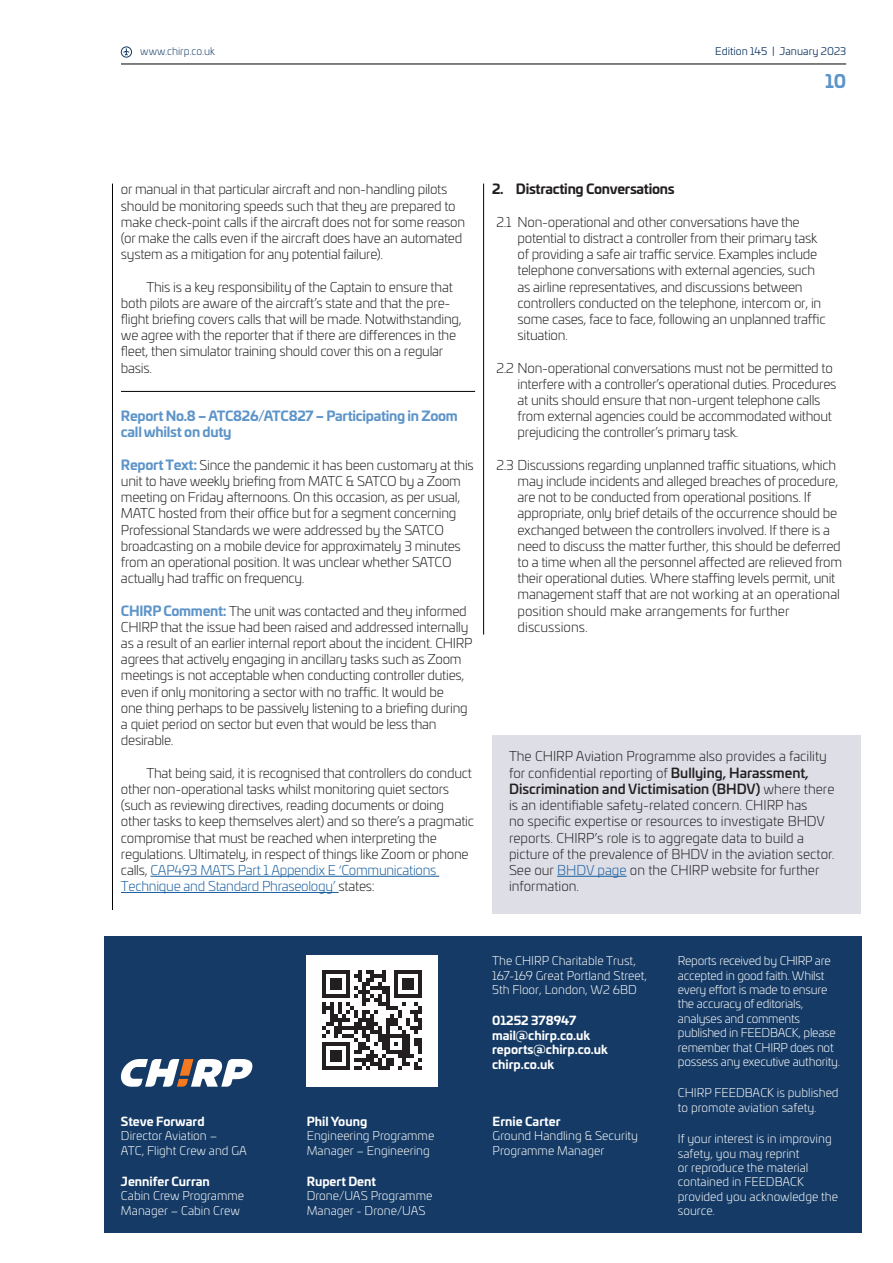
<style>
.page{position:relative;width:893px;height:1263px;background:#fff}
.page>*{position:absolute;margin:0;border:0;box-sizing:border-box;transform-origin:0 0}
.t1{font:700 18px "Univia Pro";color:#5d94c9}
.Body_Copy{font:300 13.5px/16.2px "Univia Pro";letter-spacing:-.02em;color:#231f20}
.Body_Copy_No_Indent{font:300 13.5px/16.2px "Univia Pro";letter-spacing:-.02em;color:#231f20}
.Comments_Body_Copy{font:300 13.5px/16.2px "Univia Pro";color:#231f20}
.Heading_2{font:700 13.5px/16.2px "Univia Pro";letter-spacing:-.02em;color:#5d94c9}
.Body_Copy_No_Indent-2{font:700 13.5px "Univia Pro";letter-spacing:-.02em;color:#231f20}
.t2{font:300 12px/14.4px "Univia Pro";color:#fff}
.t3{font:300 12px/14.4px "Univia Pro";letter-spacing:-.02em;color:#fff}
.t4{font:700 12px/14.4px "Univia Pro";color:#fff}
.t5{font:10.5px "Univia Pro";color:#143a65}
.t6{font:300 10.5px "Univia Pro";color:#143a65}
.s1{font-weight:700;color:#5d94c9}
.s2{color:#175d9e}
.s3{font-weight:500}
.s4{font-weight:700}
</style>
<div class="page">
<hr style="left:121px;top:64px;width:725px;height:1px;background:#010203">
<svg style="left:121px;top:46px;width:11px;height:12px"></svg>
<hr style="left:112px;top:184px;width:1px;height:726px;background:#010203">
<hr style="left:150px;top:876px;width:289px;height:1px;background:#175d9e">
<hr style="left:121px;top:892px;width:218px;height:1px;background:#175d9e">
<hr style="left:483px;top:184px;width:1px;height:451px;background:#010203">
<div style="left:492px;top:736px;width:369px;height:178px;background:#dddee6"></div>
<hr style="left:557px;top:876px;width:70px;height:1px;background:#175d9e">
<div style="left:104px;top:936px;width:757px;height:297px;background:#143a65"></div>
<svg style="left:120px;top:1059px;width:133px;height:28px"></svg>
<div style="left:307px;top:955px;width:131px;height:132px;background:#fff"></div>
<svg style="left:322px;top:970px;width:100px;height:99px"></svg>
<hr style="left:121px;top:391px;width:354px;height:1px;background:#010203">
<p class="t6" style="left:140px;top:44px;width:76px">www.chirp.co.uk</p>
<p class="t5" style="left:715px;top:44px;width:132px">Edition 145 | January 2023</p>
<h1 class="t1" style="left:825px;top:67px;width:23px">10</h1>
<p class="Body_Copy" style="left:121px;top:181px;width:346px">or manual in that particular aircraft and non-handling pilots should be monitoring speeds such that they are prepared to make check-point calls if the aircraft does not for some reason (or make the calls even if the aircraft does have an automated system as a mitigation for any potential failure).</p>
<p class="Body_Copy" style="left:121px;top:278px;width:342px;text-indent:26px">This is a key responsibility of the Captain to ensure that both pilots are aware of the aircraft’s state and that the pre&shy;flight briefing covers calls that will be made. Notwithstanding, we agree with the reporter that if there are differences in the fleet, then simulator training should cover this on a regular basis.</p>
<p class="Heading_2" style="left:121px;top:407px;width:338px">Report No.8 – ATC826/ATC827 – Participating in Zoom call whilst on duty</p>
<p class="Body_Copy_No_Indent" style="left:121px;top:456px;width:354px"><span class="s1">Report Text:</span> Since the pandemic it has been customary at this unit to have weekly briefing from MATC &amp; SATCO by a Zoom meeting on Friday afternoons. On this occasion, as per usual, MATC hosted from their office but for a segment concerning Professional Standards we were addressed by the SATCO broadcasting on a mobile device for approximately 3 minutes from an operational position. It was unclear whether SATCO actually had traffic on frequency.</p>
<p class="Body_Copy_No_Indent" style="left:121px;top:602px;width:353px"><span class="s1">CHIRP Comment:</span> The unit was contacted and they informed CHIRP that the issue had been raised and addressed internally as a result of an earlier internal report about the incident. CHIRP agrees that actively engaging in ancillary tasks such as Zoom meetings is not acceptable when conducting controller duties, even if only monitoring a sector with no traffic. It would be<br>one thing perhaps to be passively listening to a briefing during a quiet period on sector but even that would be less than desirable.</p>
<p class="Body_Copy" style="left:121px;top:764px;width:355px;text-indent:26px">That being said, it is recognised that controllers do conduct other non-operational tasks whilst monitoring quiet sectors (such as reviewing directives, reading documents or doing other tasks to keep themselves alert) and so there’s a pragmatic compromise that must be reached when interpreting the regulations. Ultimately, in respect of things like Zoom or phone calls, <span class="s2">CAP493 MATS Part 1 Appendix E ‘Communications Technique and Standard Phraseology’</span> states:</p>
<p class="Body_Copy_No_Indent-2" style="left:492px;top:179px;width:184px">2. Distracting Conversations</p>
<p class="Body_Copy" style="left:518px;top:213px;width:310px;text-indent:-21px">2.1 Non-operational and other conversations have the potential to distract a controller from their primary task of providing a safe air traffic service. Examples include telephone conversations with external agencies, such as airline representatives, and discussions between controllers conducted on the telephone, intercom or, in some cases, face to face, following an unplanned traffic situation.</p>
<p class="Body_Copy" style="left:518px;top:359px;width:320px;text-indent:-21px">2.2 Non-operational conversations must not be permitted to interfere with a controller’s operational duties. Procedures at units should ensure that non-urgent telephone calls from external agencies could be accommodated without prejudicing the controller’s primary task.</p>
<p class="Body_Copy" style="left:518px;top:456px;width:326px;text-indent:-21px">2.3 Discussions regarding unplanned traffic situations, which may include incidents and alleged breaches of procedure, are not to be conducted from operational positions. If appropriate, only brief details of the occurrence should be exchanged between the controllers involved. If there is a need to discuss the matter further, this should be deferred to a time when all the personnel affected are relieved from their operational duties. Where staffing levels permit, unit management staff that are not working at an operational position should make arrangements for further discussions.</p>
<p class="Comments_Body_Copy" style="left:509px;top:748px;width:327px">The CHIRP Aviation Programme also provides a facility for confidential reporting of <span class="s3">Bullying, Harassment, Discrimination and Victimisation (BHDV)</span> where there is an identifiable safety-related concern. CHIRP has<br>no specific expertise or resources to investigate BHDV reports. CHIRP’s role is to aggregate data to build a picture of the prevalence of BHDV in the aviation sector.<br>See our <span class="s2">BHDV page</span> on the CHIRP website for further information.</p>
<p class="t2" style="left:121px;top:1114px;width:127px"><span class="s4">Steve Forward<br></span>Director Aviation –<br>ATC, Flight Crew and GA</p>
<p class="t2" style="left:121px;top:1174px;width:125px"><span class="s4">Jennifer Curran<br></span>Cabin Crew Programme<br>Manager – Cabin Crew</p>
<p class="t2" style="left:307px;top:1114px;width:129px"><span class="s4">Phil Young<br></span>Engineering Programme<br>Manager – Engineering</p>
<p class="t2" style="left:307px;top:1174px;width:127px"><span class="s4">Rupert Dent<br></span>Drone/UAS Programme<br>Manager - Drone/UAS</p>
<p class="t2" style="left:492px;top:953px;width:157px">The CHIRP Charitable Trust,<br>167-169 Great Portland Street,<br>5th Floor, London, W2 6BD</p>
<p class="t4" style="left:492px;top:1013px;width:117px">01252 378947 mail@chirp.co.uk reports@chirp.co.uk chirp.co.uk</p>
<p class="t2" style="left:493px;top:1114px;width:147px"><span class="s4">Ernie Carter<br></span>Ground Handling &amp; Security<br>Programme Manager</p>
<p class="t3" style="left:678px;top:953px;width:164px">Reports received by CHIRP are accepted in good faith. Whilst every effort is made to ensure the accuracy of editorials, analyses and comments published in FEEDBACK, please remember that CHIRP does not possess any executive authority.</p>
<p class="t2" style="left:678px;top:1085px;width:162px">CHIRP FEEDBACK is published to promote aviation safety.</p>
<p class="t2" style="left:678px;top:1131px;width:162px">If your interest is in improving safety, you may reprint<br>or reproduce the material contained in FEEDBACK provided you acknowledge the source.</p>
</div>
